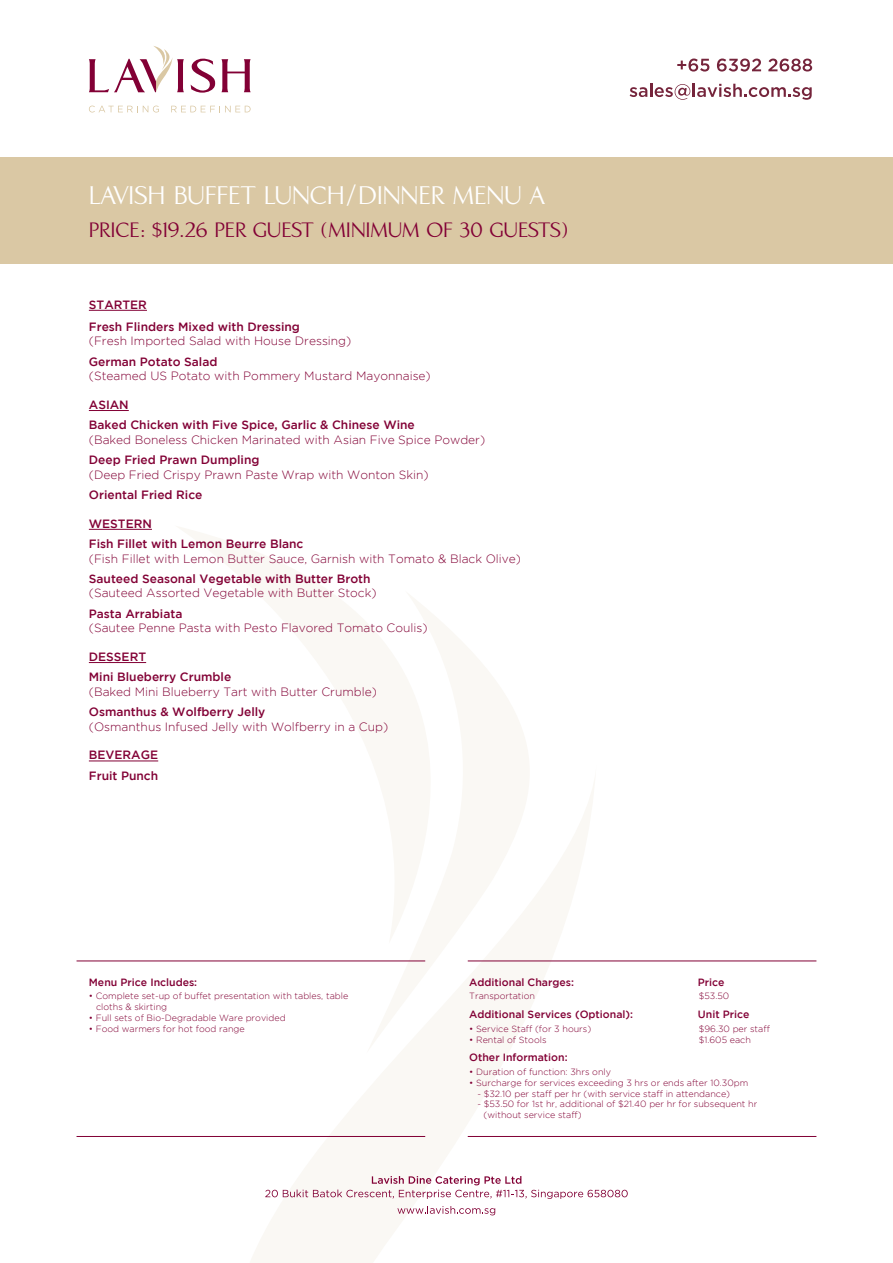
<style>
.page{position:relative;width:893px;height:1263px;background:#fff}
.page>*{position:absolute;margin:0;border:0;box-sizing:border-box;transform-origin:0 0}
.t1{font:33px "Aperto";color:#fff}
.t2{font:27px "Aperto";color:#820035}
.t3{font:300 12px "Gotham HTF";color:#820035}
.t4{font:500 12px/20.4px "Gotham HTF";color:#820035}
.t5{font:500 10.5px "Gotham HTF";color:#820035}
.t6{font:300 9px/10.8px "Gotham HTF";color:#820035}
</style>
<div class="page">
<svg style="left:236px;top:780px;width:360px;height:483px"></svg>
<svg style="left:366px;top:944px;width:194px;height:109px;fill:#faf8f4"></svg>
<svg style="left:178px;top:527px;width:393px;height:417px"></svg>
<div style="left:0;top:158px;width:893px;height:106px;background:#dac8a4"></div>
<svg style="left:191px;top:59px;width:60px;height:34px"></svg>
<svg style="left:89px;top:46px;width:95px;height:46px"></svg>
<svg style="left:89px;top:106px;width:70px;height:7px"></svg>
<svg style="left:171px;top:106px;width:80px;height:6px"></svg>
<svg style="left:630px;top:84px;width:182px;height:16px"></svg>
<svg style="left:677px;top:59px;width:32px;height:13px"></svg>
<svg style="left:717px;top:59px;width:44px;height:13px"></svg>
<svg style="left:768px;top:59px;width:44px;height:13px"></svg>
<svg style="left:397px;top:1206px;width:98px;height:9px"></svg>
<svg style="left:265px;top:1176px;width:363px;height:23px"></svg>
<hr style="left:89px;top:310px;width:58px;height:1px;background:#820035">
<hr style="left:89px;top:410px;width:40px;height:1px;background:#820035">
<hr style="left:89px;top:529px;width:63px;height:1px;background:#820035">
<hr style="left:89px;top:662px;width:57px;height:1px;background:#820035">
<hr style="left:89px;top:761px;width:69px;height:1px;background:#820035">
<hr style="left:77px;top:960px;width:348px;height:1px;background:#820035">
<hr style="left:77px;top:1136px;width:348px;height:1px;background:#820035">
<hr style="left:468px;top:960px;width:348px;height:1px;background:#820035">
<hr style="left:468px;top:1136px;width:348px;height:1px;background:#820035">
<h1 class="t1" style="left:89px;top:181px;width:458px">LAVISH BUFFET LUNCH/DINNER MENU A</h1>
<h2 class="t2" style="left:89px;top:217px;width:482px">PRICE: $19.26 PER GUEST (MINIMUM OF 30 GUESTS)</h2>
<h3 class="t4" style="left:89px;top:293px;width:213px;line-height:22.2px">STARTER<br>Fresh Flinders Mixed with Dressing</h3>
<h3 class="t3" style="left:89px;top:335px;width:264px">(Fresh Imported Salad with House Dressing)</h3>
<h3 class="t4" style="left:89px;top:351px;width:130px">German Potato Salad</h3>
<h3 class="t3" style="left:89px;top:369px;width:343px">(Steamed US Potato with Pommery Mustard Mayonnaise)</h3>
<h3 class="t4" style="left:89px;top:394px;width:327px">ASIAN<br>Baked Chicken with Five Spice, Garlic &amp; Chinese Wine</h3>
<h3 class="t3" style="left:89px;top:433px;width:398px">(Baked Boneless Chicken Marinated with Asian Five Spice Powder)</h3>
<h3 class="t4" style="left:89px;top:449px;width:172px">Deep Fried Prawn Dumpling</h3>
<h3 class="t3" style="left:89px;top:468px;width:341px">(Deep Fried Crispy Prawn Paste Wrap with Wonton Skin)</h3>
<h3 class="t4" style="left:89px;top:484px;width:115px">Oriental Fried Rice</h3>
<h3 class="t4" style="left:89px;top:513px;width:216px">WESTERN<br>Fish Fillet with Lemon Beurre Blanc</h3>
<h3 class="t3" style="left:89px;top:552px;width:434px">(Fish Fillet with Lemon Butter Sauce, Garnish with Tomato &amp; Black Olive)</h3>
<h3 class="t4" style="left:89px;top:568px;width:283px">Sauteed Seasonal Vegetable with Butter Broth</h3>
<h3 class="t3" style="left:89px;top:587px;width:289px">(Sauteed Assorted Vegetable with Butter Stock)</h3>
<h3 class="t4" style="left:89px;top:603px;width:95px">Pasta Arrabiata</h3>
<h3 class="t3" style="left:89px;top:621px;width:340px">(Sautee Penne Pasta with Pesto Flavored Tomato Coulis)</h3>
<h3 class="t4" style="left:89px;top:646px;width:144px">DESSERT<br>Mini Blueberry Crumble</h3>
<h3 class="t3" style="left:89px;top:685px;width:289px">(Baked Mini Blueberry Tart with Butter Crumble)</h3>
<h3 class="t4" style="left:89px;top:701px;width:178px">Osmanthus &amp; Wolfberry Jelly</h3>
<h3 class="t3" style="left:89px;top:720px;width:301px">(Osmanthus Infused Jelly with Wolfberry in a Cup)</h3>
<h3 class="t4" style="left:89px;top:745px;width:71px">BEVERAGE<br>Fruit Punch</h3>
<p class="t5" style="left:89px;top:976px;width:110px">Menu Price Includes:</p>
<p class="t6" style="left:96px;top:991px;width:254px;text-indent:-7px">• Complete set-up of buffet presentation with tables, table cloths &amp; skirting</p>
<p class="t6" style="left:89px;top:1012px;width:198px">• Full sets of Bio-Degradable Ware provided</p>
<p class="t6" style="left:89px;top:1023px;width:157px">• Food warmers for hot food range</p>
<p class="t5" style="left:469px;top:976px;width:106px">Additional Charges:</p>
<p class="t5" style="left:698px;top:976px;width:28px">Price</p>
<p class="t6" style="left:469px;top:991px;width:67px">Transportation</p>
<p class="t6" style="left:699px;top:991px;width:32px">$53.50</p>
<p class="t5" style="left:469px;top:1008px;width:165px">Additional Services (Optional):</p>
<p class="t5" style="left:698px;top:1008px;width:53px">Unit Price</p>
<p class="t6" style="left:469px;top:1023px;width:123px">• Service Staff (for 3 hours)</p>
<p class="t6" style="left:699px;top:1023px;width:73px">$96.30 per staff</p>
<p class="t6" style="left:469px;top:1034px;width:79px">• Rental of Stools</p>
<p class="t6" style="left:699px;top:1034px;width:54px">$1.605 each</p>
<p class="t5" style="left:469px;top:1051px;width:100px">Other Information:</p>
<p class="t6" style="left:469px;top:1066px;width:143px">• Duration of function: 3hrs only</p>
<p class="t6" style="left:469px;top:1077px;width:281px">• Surcharge for services exceeding 3 hrs or ends after 10.30pm</p>
<p class="t6" style="left:477px;top:1088px;width:254px">- $32.10 per staff per hr (with service staff in attendance)</p>
<p class="t6" style="left:484px;top:1099px;width:275px;text-indent:-6px">- $53.50 for 1st hr, additional of $21.40 per hr for subsequent hr (without service staff)</p>
</div>
